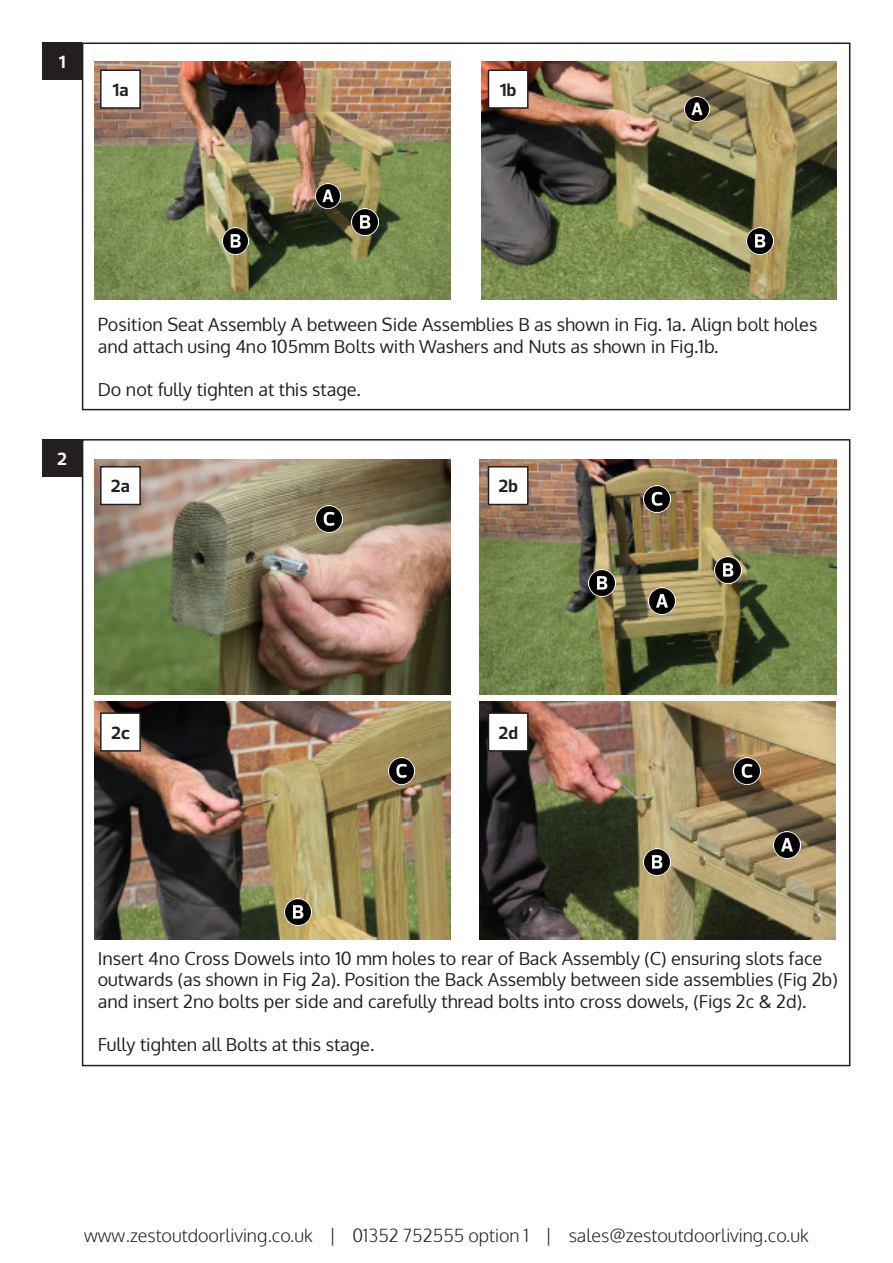
<style>
.page{position:relative;width:893px;height:1263px;background:#fff}
.page>*{position:absolute;margin:0;border:0;box-sizing:border-box;transform-origin:0 0}
.t1{font:18px/21.6px "Oxygen";color:#231f20}
.t2{font:300 18px "Oxygen";color:#231f20}
.t3{font:700 18px "Prelo";color:#231f20}
.t4{font:700 18px "Prelo";color:#fff}
</style>
<div class="page">
<img style="left:94px;top:459px;width:357px;height:236px">
<img style="left:479px;top:459px;width:357px;height:236px">
<img style="left:94px;top:702px;width:357px;height:237px">
<img style="left:479px;top:702px;width:356px;height:237px">
<div style="left:82px;top:43px;width:768px;height:367px;border:2px solid #231f20"></div>
<img style="left:94px;top:62px;width:357px;height:237px">
<img style="left:481px;top:62px;width:355px;height:237px">
<img style="left:684px;top:96px;width:25px;height:25px">
<img style="left:316px;top:183px;width:25px;height:25px">
<div style="left:43px;top:43px;width:39px;height:37px;background:#231f20"></div>
<div style="left:43px;top:439px;width:39px;height:38px;background:#231f20"></div>
<div style="left:101px;top:70px;width:39px;height:38px;background:#fff"></div>
<div style="left:100px;top:69px;width:41px;height:40px;border:2px solid #231f20"></div>
<div style="left:101px;top:467px;width:39px;height:37px;background:#fff"></div>
<div style="left:100px;top:466px;width:41px;height:39px;border:2px solid #231f20"></div>
<div style="left:101px;top:713px;width:39px;height:38px;background:#fff"></div>
<div style="left:100px;top:712px;width:41px;height:40px;border:2px solid #231f20"></div>
<div style="left:488px;top:70px;width:40px;height:38px;background:#fff"></div>
<div style="left:488px;top:69px;width:41px;height:40px;border:2px solid #231f20"></div>
<div style="left:488px;top:467px;width:40px;height:37px;background:#fff"></div>
<div style="left:488px;top:466px;width:41px;height:39px;border:2px solid #231f20"></div>
<div style="left:488px;top:713px;width:40px;height:38px;background:#fff"></div>
<div style="left:488px;top:712px;width:41px;height:40px;border:2px solid #231f20"></div>
<img style="left:747px;top:227px;width:26px;height:27px">
<img style="left:589px;top:570px;width:26px;height:27px">
<img style="left:644px;top:848px;width:27px;height:27px">
<img style="left:285px;top:898px;width:27px;height:27px">
<img style="left:714px;top:556px;width:27px;height:27px">
<img style="left:222px;top:227px;width:27px;height:27px">
<img style="left:352px;top:209px;width:26px;height:26px">
<img style="left:648px;top:588px;width:27px;height:26px">
<img style="left:773px;top:831px;width:27px;height:27px">
<img style="left:316px;top:505px;width:26px;height:27px">
<img style="left:388px;top:758px;width:27px;height:26px">
<img style="left:644px;top:486px;width:27px;height:26px">
<img style="left:733px;top:758px;width:27px;height:26px">
<p class="t4" style="left:59px;top:51px;width:8px">1</p>
<p class="t3" style="left:112px;top:79px;width:17px">1a</p>
<p class="t3" style="left:500px;top:79px;width:18px">1b</p>
<p class="t4" style="left:57px;top:448px;width:11px">2</p>
<p class="t1" style="left:98px;top:314px;width:721px">Position Seat Assembly A between Side Assemblies B as shown in Fig. 1a. Align bolt holes and attach using 4no 105mm Bolts with Washers and Nuts as shown in Fig.1b.</p>
<p class="t1" style="left:98px;top:379px;width:265px">Do not fully tighten at this stage.</p>
<p class="t3" style="left:111px;top:475px;width:20px">2a</p>
<p class="t3" style="left:498px;top:475px;width:21px">2b</p>
<p class="t3" style="left:111px;top:722px;width:20px">2c</p>
<p class="t3" style="left:498px;top:722px;width:21px">2d</p>
<p class="t1" style="left:98px;top:948px;width:741px">Insert 4no Cross Dowels into 10 mm holes to rear of Back Assembly (C) ensuring slots face outwards (as shown in Fig 2a). Position the Back Assembly between side assemblies (Fig 2b) and insert 2no bolts per side and carefully thread bolts into cross dowels, (Figs 2c &amp; 2d).</p>
<p class="t1" style="left:98px;top:1034px;width:278px">Fully tighten all Bolts at this stage.</p>
<p class="t2" style="left:84px;top:1224px;width:726px">www.zestoutdoorliving.co.uk | 01352 752555 option 1 | sales@zestoutdoorliving.co.uk</p>
</div>
